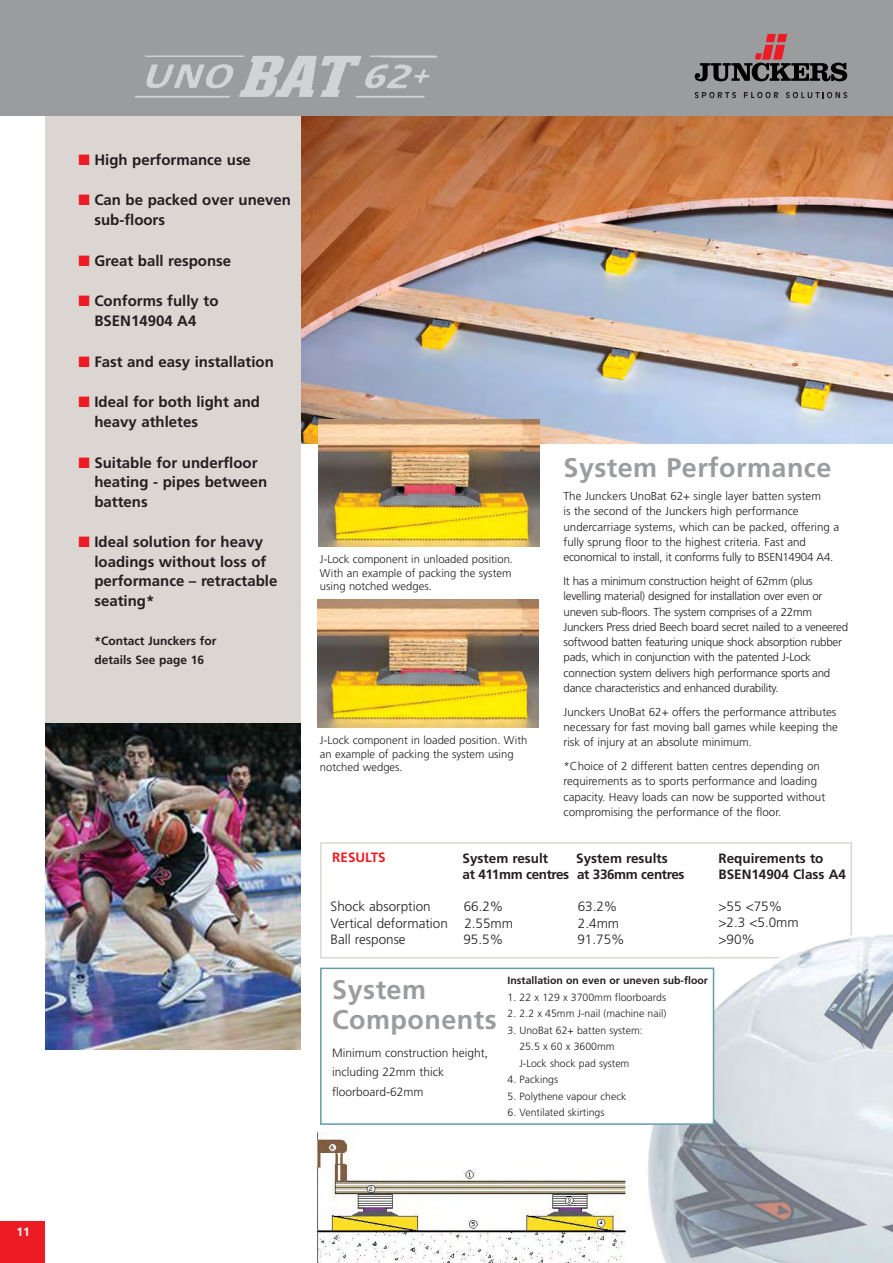
<style>
.page{position:relative;width:893px;height:1263px;background:#fff}
.page>*{position:absolute;margin:0;border:0;box-sizing:border-box;transform-origin:0 0}
.t1{font:700 27px/30px "Frutiger";letter-spacing:.015em;color:#9a9c9e}
.t2{font:700 15px/19.5px "Frutiger";color:#231f20}
.t3{font:300 13.5px/16.2px "Frutiger";color:#231f20}
.t4{font:700 13.5px/16.2px "Frutiger";color:#231f20}
.t5{font:700 13.5px/16.2px "Frutiger";letter-spacing:-.03em;color:#231f20}
.t6{font:700 13.5px "Frutiger";color:#ed1c24}
.t7{font:300 12px/19.5px "Frutiger";color:#231f20}
.t8{font:700 12px/19.5px "Frutiger";color:#231f20}
.t9{font:700 12px "Frutiger";color:#fff}
.t10{font:300 11.55px/15.3px "Frutiger";color:#231f20}
.t11{font:300 11.55px/15.3px "Frutiger";letter-spacing:-.02em;color:#231f20}
.t12{font:300 11.25px/13.5px "Frutiger";color:#231f20}
.t13{font:300 10.5px/16.5px "Frutiger";color:#231f20}
.t14{font:700 10.5px "Frutiger";color:#231f20}
.s1{color:#ed1c24}
</style>
<div class="page">
<div style="left:320px;top:842px;width:532px;height:116px;border:2px solid #dbd6d2"></div>
<img style="left:300px;top:116px;width:593px;height:327px">
<div style="left:45px;top:3px;width:255px;height:722px;background:#dbd6d2"></div>
<div style="left:0;top:0;width:893px;height:116px;background:#9a9c9e"></div>
<img style="left:576px;top:932px;width:317px;height:330px">
<div style="left:0;top:1221px;width:45px;height:41px;background:#ed1c24"></div>
<img style="left:314px;top:1132px;width:317px;height:130px">
<div style="left:322px;top:969px;width:391px;height:154px;background:#fff"></div>
<div style="left:320px;top:968px;width:394px;height:157px;border:2px solid #619ea6"></div>
<img style="left:318px;top:419px;width:221px;height:128px">
<img style="left:317px;top:600px;width:222px;height:127px">
<img style="left:135px;top:55px;width:303px;height:43px">
<img style="left:45px;top:724px;width:255px;height:325px">
<svg style="left:695px;top:92px;width:41px;height:6px"></svg>
<svg style="left:744px;top:92px;width:34px;height:6px"></svg>
<svg style="left:786px;top:92px;width:61px;height:6px"></svg>
<svg style="left:695px;top:34px;width:152px;height:47px"></svg>
<p class="t9" style="left:17px;top:1227px;width:15px">11</p>
<p class="t2" style="left:78px;top:151px;width:174px"><span class="s1">■</span> High performance use</p>
<p class="t2" style="left:94px;top:192px;width:198px;text-indent:-16px"><span class="s1">■</span> Can be packed over uneven sub-floors</p>
<p class="t2" style="left:78px;top:252px;width:154px"><span class="s1">■</span> Great ball response</p>
<p class="t2" style="left:78px;top:293px;width:142px;text-align:center"><span class="s1">■</span> Conforms fully to<br>BSEN14904 A4</p>
<p class="t2" style="left:78px;top:353px;width:197px"><span class="s1">■</span> Fast and easy installation</p>
<p class="t2" style="left:94px;top:394px;width:167px;text-indent:-16px"><span class="s1">■</span> Ideal for both light and heavy athletes</p>
<p class="t2" style="left:94px;top:454px;width:174px;text-indent:-16px"><span class="s1">■</span> Suitable for underfloor heating - pipes between battens</p>
<p class="t2" style="left:94px;top:534px;width:184px;text-indent:-16px"><span class="s1">■</span> Ideal solution for heavy loadings without loss of performance – retractable seating*</p>
<p class="t8" style="left:94px;top:632px;width:123px">*Contact Junckers for details See page 16</p>
<p class="t12" style="left:320px;top:553px;width:195px">J-Lock component in unloaded position.<br>With an example of packing the system using notched wedges.</p>
<p class="t12" style="left:320px;top:735px;width:209px">J-Lock component in loaded position. With an example of packing the system using notched wedges.</p>
<h1 class="t1" style="left:563px;top:454px;width:269px">System Performance</h1>
<p class="t10" style="left:563px;top:489px;width:277px">The Junckers UnoBat 62+ single layer batten system<br>is the second of the Junckers high performance undercarriage systems, which can be packed, offering a fully sprung floor to the highest criteria. Fast and economical to install, it conforms fully to BSEN14904 A4.</p>
<p class="t11" style="left:563px;top:574px;width:286px">It has a minimum construction height of 62mm (plus levelling material) designed for installation over even or uneven sub-floors. The system comprises of a 22mm Junckers Press dried Beech board secret nailed to a veneered softwood batten featuring unique shock absorption rubber pads, which in conjunction with the patented J-Lock connection system delivers high performance sports and dance characteristics and enhanced durability.</p>
<p class="t10" style="left:563px;top:705px;width:276px">Junckers UnoBat 62+ offers the performance attributes necessary for fast moving ball games while keeping the risk of injury at an absolute minimum.</p>
<p class="t10" style="left:563px;top:759px;width:263px">*Choice of 2 different batten centres depending on requirements as to sports performance and loading capacity. Heavy loads can now be supported without compromising the performance of the floor.</p>
<p class="t6" style="left:332px;top:852px;width:55px">RESULTS</p>
<p class="t4" style="left:718px;top:851px;width:129px">Requirements to<br>BSEN14904 Class A4</p>
<p class="t3" style="left:718px;top:900px;width:82px">&gt;55 &lt;75% &gt;2.3 &lt;5.0mm &gt;90%</p>
<p class="t5" style="left:463px;top:851px;width:223px;text-indent:114px">System results<br>at 411mm centres at 336mm centres</p>
<p class="t4" style="left:463px;top:851px;width:87px">System result</p>
<p class="t3" style="left:331px;top:900px;width:102px">Shock absorption</p>
<p class="t3" style="left:464px;top:900px;width:41px">66.2%</p>
<p class="t3" style="left:578px;top:900px;width:41px">63.2%</p>
<p class="t3" style="left:331px;top:916px;width:184px">Vertical deformation 2.55mm</p>
<p class="t3" style="left:578px;top:916px;width:43px">2.4mm</p>
<p class="t3" style="left:331px;top:932px;width:77px">Ball response</p>
<p class="t3" style="left:463px;top:932px;width:41px">95.5%</p>
<p class="t3" style="left:577px;top:932px;width:49px">91.75%</p>
<h1 class="t1" style="left:332px;top:976px;width:166px">System<br>Components</h1>
<p class="t7" style="left:332px;top:1044px;width:157px">Minimum construction height, including 22mm thick floorboard-62mm</p>
<p class="t14" style="left:508px;top:977px;width:202px">Installation on even or uneven sub-floor</p>
<p class="t13" style="left:508px;top:990px;width:160px">1. 22 x 129 x 3700mm floorboards</p>
<p class="t13" style="left:508px;top:1006px;width:160px">2. 2.2 x 45mm J-nail (machine nail)</p>
<p class="t13" style="left:519px;top:1023px;width:125px;text-indent:-12px">3. UnoBat 62+ batten system:<br>25.5 x 60 x 3600mm<br>J-Lock shock pad system</p>
<p class="t13" style="left:508px;top:1072px;width:52px">4. Packings</p>
<p class="t13" style="left:508px;top:1089px;width:120px">5. Polythene vapour check</p>
<p class="t13" style="left:508px;top:1105px;width:98px">6. Ventilated skirtings</p>
</div>
